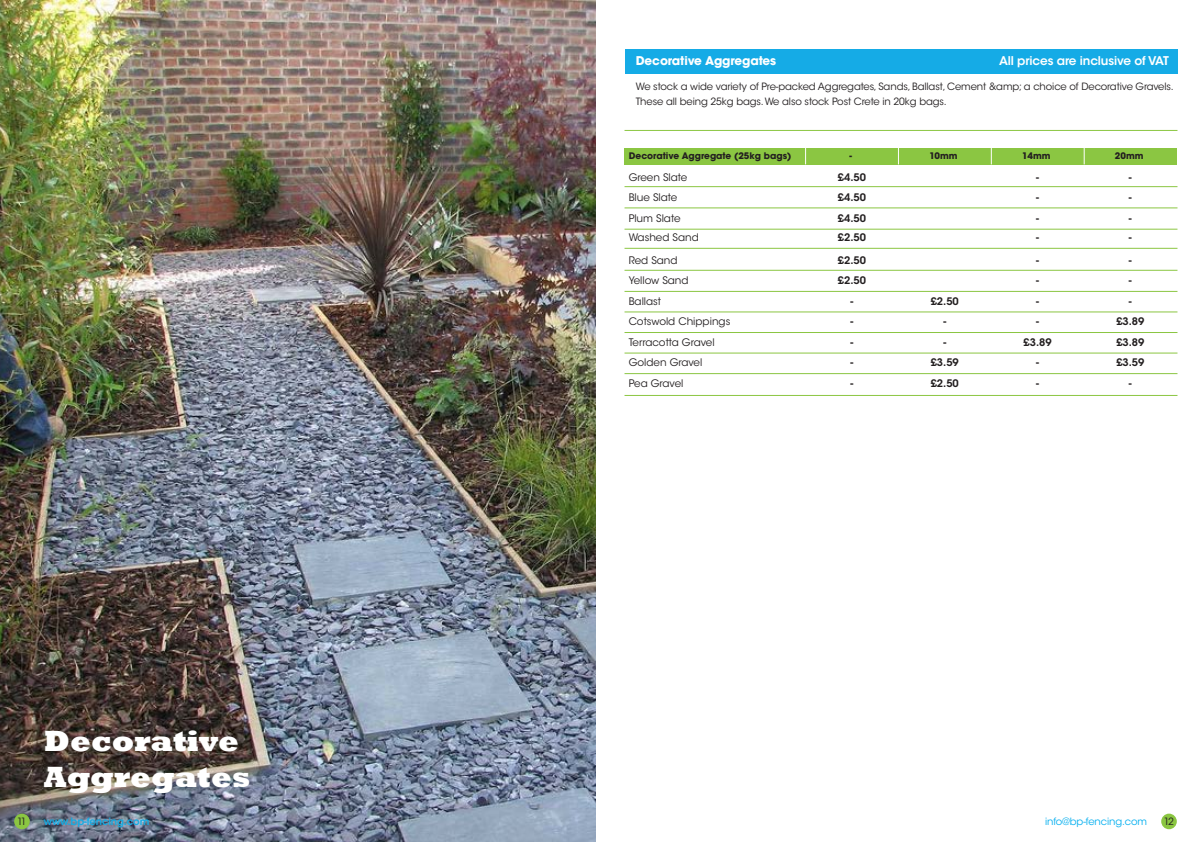
<style>
.page{position:relative;width:1191px;height:842px;background:#fff}
.page>*{position:absolute;margin:0;border:0;box-sizing:border-box;transform-origin:0 0}
.t1{font:800 30px "Rockwell";color:#fff}
.t2{font:600 12px "ITC Avant Garde Std";letter-spacing:-.01em;color:#fff}
.t3{font:700 12px "ITC Avant Garde Std";letter-spacing:-.01em;color:#fff}
.t4{font:10.4px "ITC Avant Garde Std";color:#231f20}
.t5{font:600 10.4px "ITC Avant Garde Std";color:#231f20}
.t6{font:10px/15px "ITC Avant Garde Std";letter-spacing:-.01em;color:#231f20}
.t7{font:10px "ITC Avant Garde Std";letter-spacing:-.01em;color:#00aeef}
.t8{font:600 10px "ITC Avant Garde Std";letter-spacing:-.01em;color:#14abe3}
.t9{font:700 9px "ITC Avant Garde Std";color:#231f20}
</style>
<div class="page">
<img style="left:0;top:0;width:595px;height:842px">
<div style="left:14px;top:814px;width:16px;height:15px;background:#8bc642;border-radius:50%"></div>
<div style="left:1161px;top:814px;width:15px;height:15px;background:#8bc642;border-radius:50%"></div>
<div style="left:624px;top:49px;width:553px;height:25px;background:#15abe6"></div>
<hr style="left:624px;top:130px;width:553px;height:1px;background:#8bc642">
<div style="left:624px;top:148px;width:181px;height:17px;background:#8bc642"></div>
<hr style="left:624px;top:186px;width:553px;height:1px;background:#8bc642">
<hr style="left:624px;top:270px;width:553px;height:1px;background:#8bc642">
<hr style="left:624px;top:291px;width:553px;height:1px;background:#8bc642">
<hr style="left:624px;top:208px;width:553px;height:1px;background:#8bc642">
<hr style="left:624px;top:229px;width:553px;height:1px;background:#8bc642">
<hr style="left:624px;top:248px;width:553px;height:1px;background:#8bc642">
<hr style="left:624px;top:373px;width:553px;height:1px;background:#8bc642">
<hr style="left:624px;top:395px;width:553px;height:1px;background:#8bc642">
<hr style="left:624px;top:312px;width:553px;height:1px;background:#8bc642">
<hr style="left:624px;top:332px;width:553px;height:1px;background:#8bc642">
<hr style="left:624px;top:353px;width:553px;height:1px;background:#8bc642">
<div style="left:805px;top:148px;width:93px;height:16px;background:#8bc642"></div>
<svg style="left:805px;top:148px;width:1px;height:16px"></svg>
<div style="left:898px;top:148px;width:93px;height:16px;background:#8bc642"></div>
<svg style="left:898px;top:148px;width:1px;height:16px"></svg>
<div style="left:991px;top:148px;width:93px;height:16px;background:#8bc642"></div>
<svg style="left:991px;top:148px;width:1px;height:16px"></svg>
<div style="left:1084px;top:148px;width:92px;height:16px;background:#8bc642"></div>
<svg style="left:1084px;top:148px;width:1px;height:16px"></svg>
<p class="t3" style="left:636px;top:53px;width:142px">Decorative Aggregates</p>
<p class="t2" style="left:999px;top:53px;width:171px">All prices are inclusive of VAT</p>
<p class="t6" style="left:636px;top:79px;width:539px">We stock a wide variety of Pre-packed Aggregates, Sands, Ballast, Cement &amp;amp; a choice of Decorative Gravels.<br>These all being 25kg bags. We also stock Post Crete in 20kg bags.</p>
<p class="t9" style="left:629px;top:150px;width:164px">Decorative Aggregate (25kg bags)</p>
<p class="t9" style="left:849px;top:150px;width:4px">-</p>
<p class="t9" style="left:929px;top:150px;width:30px">10mm</p>
<p class="t9" style="left:1022px;top:150px;width:30px">14mm</p>
<p class="t9" style="left:1115px;top:150px;width:30px">20mm</p>
<p class="t1" style="left:44px;top:724px;width:197px">Decorative</p>
<p class="t1" style="left:44px;top:760px;width:208px">Aggregates</p>
<p class="t4" style="left:628px;top:171px;width:60px">Green Slate</p>
<p class="t5" style="left:838px;top:170px;width:30px">£4.50</p>
<p class="t5" style="left:1036px;top:170px;width:4px">-</p>
<p class="t5" style="left:1129px;top:170px;width:4px">-</p>
<p class="t4" style="left:628px;top:191px;width:50px">Blue Slate</p>
<p class="t5" style="left:838px;top:191px;width:30px">£4.50</p>
<p class="t5" style="left:1036px;top:191px;width:4px">-</p>
<p class="t5" style="left:1129px;top:191px;width:4px">-</p>
<p class="t4" style="left:628px;top:212px;width:53px">Plum Slate</p>
<p class="t5" style="left:838px;top:211px;width:30px">£4.50</p>
<p class="t5" style="left:1036px;top:211px;width:4px">-</p>
<p class="t5" style="left:1129px;top:211px;width:4px">-</p>
<p class="t4" style="left:628px;top:231px;width:72px">Washed Sand</p>
<p class="t5" style="left:838px;top:231px;width:30px">£2.50</p>
<p class="t5" style="left:1036px;top:231px;width:4px">-</p>
<p class="t5" style="left:1129px;top:231px;width:4px">-</p>
<p class="t4" style="left:628px;top:254px;width:50px">Red Sand</p>
<p class="t5" style="left:838px;top:254px;width:30px">£2.50</p>
<p class="t5" style="left:1036px;top:254px;width:4px">-</p>
<p class="t5" style="left:1129px;top:254px;width:4px">-</p>
<p class="t4" style="left:628px;top:274px;width:61px">Yellow Sand</p>
<p class="t5" style="left:838px;top:274px;width:30px">£2.50</p>
<p class="t5" style="left:1036px;top:274px;width:4px">-</p>
<p class="t5" style="left:1129px;top:274px;width:4px">-</p>
<p class="t4" style="left:628px;top:295px;width:34px">Ballast</p>
<p class="t5" style="left:850px;top:295px;width:4px">-</p>
<p class="t5" style="left:930px;top:295px;width:30px">£2.50</p>
<p class="t5" style="left:1036px;top:295px;width:4px">-</p>
<p class="t5" style="left:1129px;top:295px;width:4px">-</p>
<p class="t4" style="left:628px;top:315px;width:103px">Cotswold Chippings</p>
<p class="t5" style="left:850px;top:315px;width:4px">-</p>
<p class="t5" style="left:943px;top:315px;width:4px">-</p>
<p class="t5" style="left:1036px;top:315px;width:4px">-</p>
<p class="t5" style="left:1116px;top:315px;width:30px">£3.89</p>
<p class="t4" style="left:628px;top:336px;width:87px">Terracotta Gravel</p>
<p class="t5" style="left:850px;top:335px;width:4px">-</p>
<p class="t5" style="left:943px;top:335px;width:4px">-</p>
<p class="t5" style="left:1023px;top:335px;width:30px">£3.89</p>
<p class="t5" style="left:1116px;top:335px;width:30px">£3.89</p>
<p class="t4" style="left:628px;top:356px;width:75px">Golden Gravel</p>
<p class="t5" style="left:850px;top:356px;width:4px">-</p>
<p class="t5" style="left:930px;top:356px;width:30px">£3.59</p>
<p class="t5" style="left:1036px;top:356px;width:4px">-</p>
<p class="t5" style="left:1116px;top:356px;width:30px">£3.59</p>
<p class="t4" style="left:628px;top:377px;width:56px">Pea Gravel</p>
<p class="t5" style="left:850px;top:376px;width:4px">-</p>
<p class="t5" style="left:930px;top:376px;width:30px">£2.50</p>
<p class="t5" style="left:1036px;top:376px;width:4px">-</p>
<p class="t5" style="left:1129px;top:376px;width:4px">-</p>
<p class="t6" style="left:17px;top:814px;width:11px">11</p>
<p class="t8" style="left:44px;top:815px;width:107px">www.bp-fencing.com</p>
<p class="t7" style="left:1045px;top:815px;width:103px">info@bp-fencing.com</p>
<p class="t6" style="left:1164px;top:814px;width:12px">12</p>
</div>
